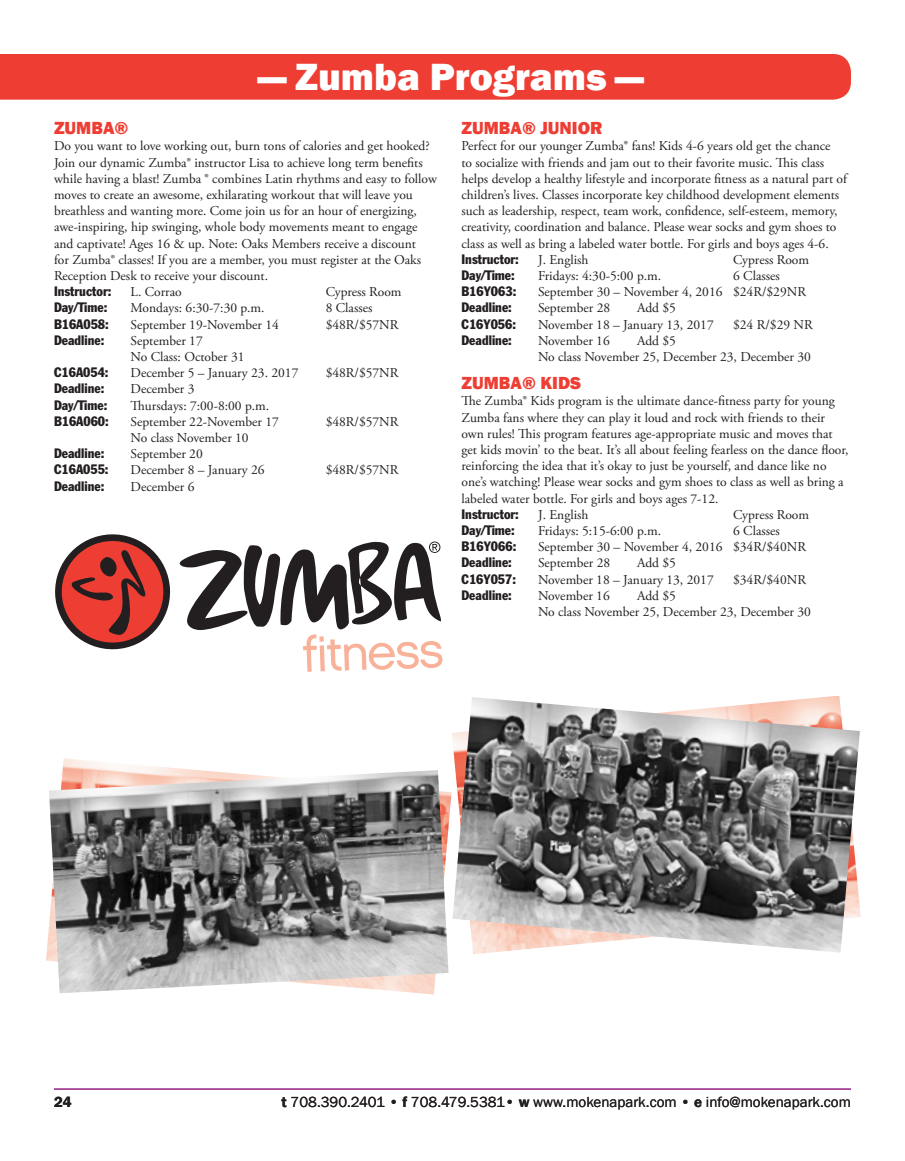
<style>
.page{position:relative;width:905px;height:1161px;background:#fff}
.page>*{position:absolute;margin:0;border:0;box-sizing:border-box;transform-origin:0 0}
.t1{font:800 39px "Franklin Gothic";color:#fff}
.Course_Header{font:800 18px "Franklin Gothic";color:#ee3e34}
.t2{font:15px "Franklin Gothic";color:#231f20}
.t3{font:600 15px "Franklin Gothic";color:#231f20}
.Course_Description{font:13.5px/16.2px "Adobe Garamond Pro";color:#231f20}
.Course_Info{font:13.5px "Adobe Garamond Pro";color:#231f20}
.Course_Info-2{font:condensed 13.5px "Franklin Gothic";color:#231f20}
.s1{font-weight:600}
</style>
<div class="page">
<hr style="left:54px;top:1088px;width:796px;height:2px;background:#a54499">
<div style="left:0;top:54px;width:850px;height:46px;background:#ee3e34"></div>
<svg style="left:55px;top:534px;width:116px;height:116px"></svg>
<svg style="left:179px;top:541px;width:264px;height:131px"></svg>
<img style="left:452px;top:697px;width:407px;height:256px">
<img style="left:46px;top:758px;width:405px;height:237px">
<img style="left:49px;top:770px;width:399px;height:223px">
<h1 class="t1" style="left:259px;top:52px;width:385px">— Zumba Programs —</h1>
<p class="Course_Header" style="left:54px;top:116px;width:76px">ZUMBA®</p>
<p class="Course_Description" style="left:54px;top:138px;width:384px">Do you want to love working out, burn tons of calories and get hooked?<br>Join our dynamic Zumba® instructor Lisa to achieve long term benefits while having a blast! Zumba ® combines Latin rhythms and easy to follow moves to create an awesome, exhilarating workout that will leave you breathless and wanting more. Come join us for an hour of energizing, awe-inspiring, hip swinging, whole body movements meant to engage and captivate! Ages 16 &amp; up. Note: Oaks Members receive a discount<br>for Zumba® classes! If you are a member, you must register at the Oaks Reception Desk to receive your discount.</p>
<p class="Course_Info-2" style="left:54px;top:283px;width:59px">Instructor:</p>
<p class="Course_Info" style="left:131px;top:284px;width:53px">L. Corrao</p>
<p class="Course_Info" style="left:325px;top:284px;width:77px">Cypress Room</p>
<p class="Course_Info-2" style="left:54px;top:299px;width:55px">Day/Time:</p>
<p class="Course_Info" style="left:131px;top:300px;width:135px">Mondays: 6:30-7:30 p.m.</p>
<p class="Course_Info" style="left:325px;top:300px;width:48px">8 Classes</p>
<p class="Course_Info-2" style="left:54px;top:315px;width:56px">B16A058:</p>
<p class="Course_Info" style="left:131px;top:316px;width:150px">September 19-November 14</p>
<p class="Course_Info" style="left:325px;top:316px;width:74px">$48R/$57NR</p>
<p class="Course_Info-2" style="left:54px;top:332px;width:52px">Deadline:</p>
<p class="Course_Info" style="left:131px;top:332px;width:74px">September 17</p>
<p class="Course_Info" style="left:131px;top:349px;width:115px">No Class: October 31</p>
<p class="Course_Info-2" style="left:54px;top:364px;width:56px">C16A054:</p>
<p class="Course_Info" style="left:131px;top:365px;width:169px">December 5 – January 23. 2017</p>
<p class="Course_Info" style="left:325px;top:365px;width:74px">$48R/$57NR</p>
<p class="Course_Info-2" style="left:54px;top:380px;width:52px">Deadline:</p>
<p class="Course_Info" style="left:131px;top:381px;width:65px">December 3</p>
<p class="Course_Info-2" style="left:54px;top:396px;width:55px">Day/Time:</p>
<p class="Course_Info" style="left:131px;top:397px;width:140px">Thursdays: 7:00-8:00 p.m.</p>
<p class="Course_Info-2" style="left:54px;top:413px;width:56px">B16A060:</p>
<p class="Course_Info" style="left:131px;top:413px;width:150px">September 22-November 17</p>
<p class="Course_Info" style="left:325px;top:413px;width:74px">$48R/$57NR</p>
<p class="Course_Info" style="left:130px;top:430px;width:120px">No class November 10</p>
<p class="Course_Info-2" style="left:54px;top:445px;width:52px">Deadline:</p>
<p class="Course_Info" style="left:131px;top:446px;width:74px">September 20</p>
<p class="Course_Info-2" style="left:54px;top:461px;width:56px">C16A055:</p>
<p class="Course_Info" style="left:131px;top:462px;width:136px">December 8 – January 26</p>
<p class="Course_Info" style="left:325px;top:462px;width:74px">$48R/$57NR</p>
<p class="Course_Info-2" style="left:54px;top:477px;width:52px">Deadline:</p>
<p class="Course_Info" style="left:131px;top:478px;width:65px">December 6</p>
<p class="Course_Header" style="left:461px;top:116px;width:143px">ZUMBA® JUNIOR</p>
<p class="Course_Description" style="left:461px;top:138px;width:387px">Perfect for our younger Zumba® fans! Kids 4-6 years old get the chance<br>to socialize with friends and jam out to their favorite music. This class helps develop a healthy lifestyle and incorporate fitness as a natural part of children’s lives. Classes incorporate key childhood development elements such as leadership, respect, team work, confidence, self-esteem, memory, creativity, coordination and balance. Please wear socks and gym shoes to class as well as bring a labeled water bottle. For girls and boys ages 4-6.</p>
<p class="Course_Info-2" style="left:461px;top:251px;width:59px">Instructor:</p>
<p class="Course_Info" style="left:538px;top:251px;width:52px">J. English</p>
<p class="Course_Info" style="left:733px;top:251px;width:77px">Cypress Room</p>
<p class="Course_Info-2" style="left:461px;top:267px;width:55px">Day/Time:</p>
<p class="Course_Info" style="left:538px;top:268px;width:125px">Fridays: 4:30-5:00 p.m.</p>
<p class="Course_Info" style="left:733px;top:268px;width:48px">6 Classes</p>
<p class="Course_Info-2" style="left:461px;top:283px;width:56px">B16Y063:</p>
<p class="Course_Info" style="left:538px;top:284px;width:269px">September 30 – November 4, 2016 $24R/$29NR</p>
<p class="Course_Info-2" style="left:461px;top:299px;width:52px">Deadline:</p>
<p class="Course_Info" style="left:538px;top:300px;width:74px">September 28</p>
<p class="Course_Info" style="left:637px;top:300px;width:40px">Add $5</p>
<p class="Course_Info-2" style="left:461px;top:315px;width:56px">C16Y056:</p>
<p class="Course_Info" style="left:538px;top:316px;width:177px">November 18 – January 13, 2017</p>
<p class="Course_Info" style="left:733px;top:316px;width:81px">$24 R/$29 NR</p>
<p class="Course_Info-2" style="left:461px;top:332px;width:52px">Deadline:</p>
<p class="Course_Info" style="left:538px;top:332px;width:73px">November 16</p>
<p class="Course_Info" style="left:637px;top:332px;width:40px">Add $5</p>
<p class="Course_Info" style="left:538px;top:349px;width:274px">No class November 25, December 23, December 30</p>
<p class="Course_Header" style="left:461px;top:372px;width:121px">ZUMBA® KIDS</p>
<p class="Course_Description" style="left:461px;top:394px;width:388px">The Zumba® Kids program is the ultimate dance-fitness party for young Zumba fans where they can play it loud and rock with friends to their own rules! This program features age-appropriate music and moves that get kids movin’ to the beat. It’s all about feeling fearless on the dance floor, reinforcing the idea that it’s okay to just be yourself, and dance like no one’s watching! Please wear socks and gym shoes to class as well as bring a labeled water bottle. For girls and boys ages 7-12.</p>
<p class="Course_Info-2" style="left:461px;top:506px;width:59px">Instructor:</p>
<p class="Course_Info" style="left:538px;top:506px;width:52px">J. English</p>
<p class="Course_Info" style="left:733px;top:506px;width:77px">Cypress Room</p>
<p class="Course_Info-2" style="left:461px;top:522px;width:55px">Day/Time:</p>
<p class="Course_Info" style="left:538px;top:523px;width:125px">Fridays: 5:15-6:00 p.m.</p>
<p class="Course_Info" style="left:733px;top:523px;width:48px">6 Classes</p>
<p class="Course_Info-2" style="left:461px;top:538px;width:56px">B16Y066:</p>
<p class="Course_Info" style="left:538px;top:539px;width:269px">September 30 – November 4, 2016 $34R/$40NR</p>
<p class="Course_Info-2" style="left:461px;top:554px;width:52px">Deadline:</p>
<p class="Course_Info" style="left:538px;top:555px;width:74px">September 28</p>
<p class="Course_Info" style="left:637px;top:555px;width:40px">Add $5</p>
<p class="Course_Info-2" style="left:461px;top:571px;width:56px">C16Y057:</p>
<p class="Course_Info" style="left:538px;top:571px;width:177px">November 18 – January 13, 2017</p>
<p class="Course_Info" style="left:733px;top:571px;width:74px">$34R/$40NR</p>
<p class="Course_Info-2" style="left:461px;top:587px;width:52px">Deadline:</p>
<p class="Course_Info" style="left:538px;top:587px;width:73px">November 16</p>
<p class="Course_Info" style="left:637px;top:587px;width:40px">Add $5</p>
<p class="Course_Info" style="left:538px;top:604px;width:274px">No class November 25, December 23, December 30</p>
<p class="t3" style="left:54px;top:1093px;width:19px">24</p>
<p class="t2" style="left:281px;top:1093px;width:571px"><span class="s1">t</span> 708.390.2401 • <span class="s1">f</span> 708.479.5381• <span class="s1">w</span> www.mokenapark.com • <span class="s1">e</span> info@mokenapark.com</p>
</div>
